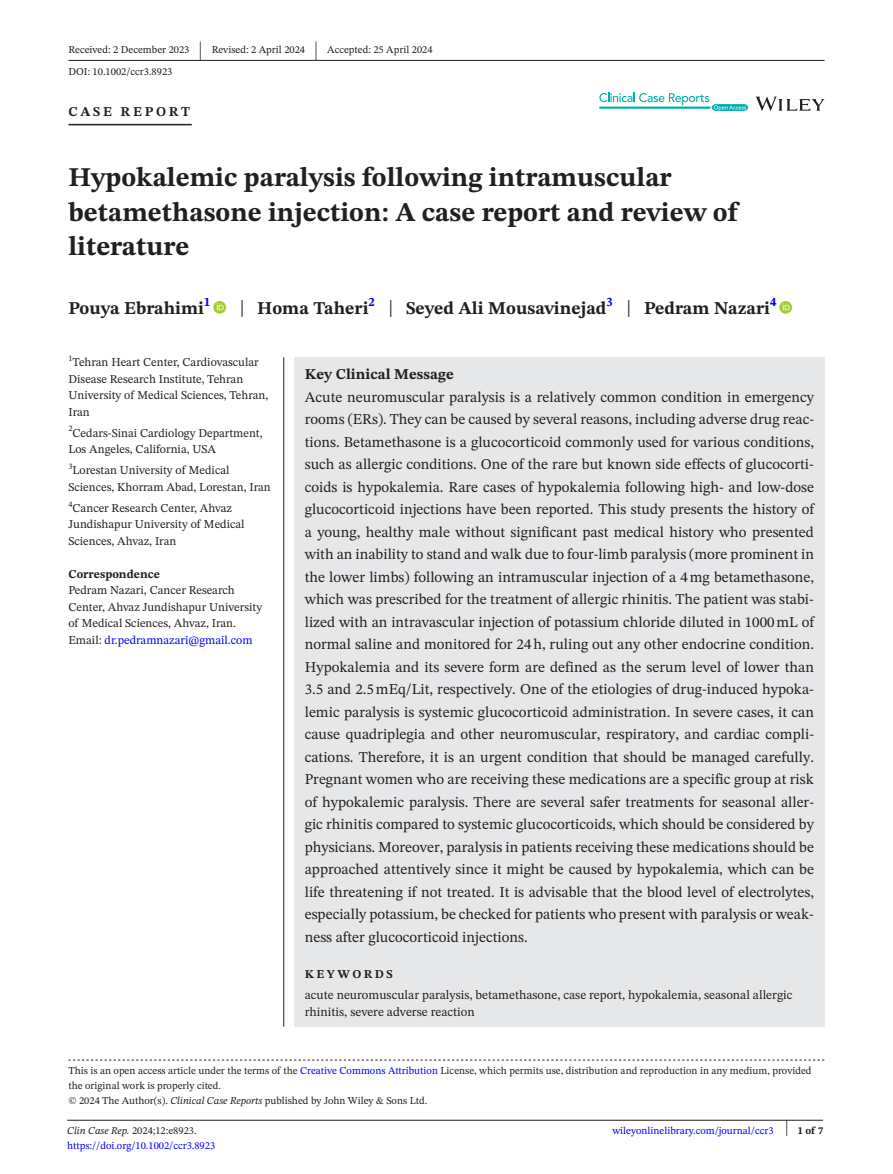
<style>
.page{position:relative;width:893px;height:1174px;background:#fff}
.page>*{position:absolute;margin:0;border:0;box-sizing:border-box;transform-origin:0 0}
.t1{font:700 27px/34.5px "STIX Two Text";color:#231f20}
.t2{font:25.65px "STIX Two Text";color:#231f20;scale:.49 1}
.t3{font:700 18px "STIX Two Text";color:#231f20}
.t4{font:15px/22.5px "STIX Two Text";color:#231f20;text-align:justify}
.t5{font:700 15px "STIX Two Text";color:#231f20}
.t6{font:700 13.5px "STIX Two Text";letter-spacing:.2em;color:#231f20}
.t7{font:12.75px/17.2px "STIX Two Text";color:#231f20}
.t8{font:12px/16.5px "STIX Two Text";color:#231f20}
.t9{font:700 12px "STIX Two Text";color:#231f20}
.t10{font:700 12px "STIX Two Text";letter-spacing:.2em;color:#231f20}
.t11{font:10.5px/15px "STIX Two Text";color:#231f20}
.t12{font:10.5px "STIX Two Text";color:#00f}
.t13{font:700 10.5px "STIX Two Text";color:#231f20}
.s1{font-weight:400;font-size:23.4px}
.s2{color:#00f}
.s3{font-style:italic}
.s4{font-weight:400;font-size:22.2px}
</style>
<div class="page">
<hr style="left:67px;top:1119px;width:756px;height:1px;background:#231f20">
<svg style="left:756px;top:97px;width:68px;height:14px"></svg>
<svg style="left:599px;top:93px;width:149px;height:18px"></svg>
<hr style="left:68px;top:60px;width:756px;height:1px;background:#231f20">
<hr style="left:68px;top:124px;width:124px;height:1px;background:#231f20">
<svg style="left:213px;top:301px;width:13px;height:13px"></svg>
<svg style="left:217px;top:303px;width:7px;height:7px"></svg>
<svg style="left:779px;top:301px;width:13px;height:13px"></svg>
<svg style="left:783px;top:303px;width:7px;height:7px"></svg>
<div style="left:294px;top:357px;width:530px;height:669px;background:#e6e7e9"></div>
<hr style="left:283px;top:357px;width:1px;height:669px;background:#231f20">
<svg style="left:68px;top:1059px;width:756px;height:1px"></svg>
<p class="t11" style="left:68px;top:42px;width:123px">Received: 2 December 2023</p>
<h2 class="t2" style="left:199px;top:32px;width:8px">|</h2>
<p class="t11" style="left:212px;top:42px;width:95px">Revised: 2 April 2024</p>
<h2 class="t2" style="left:315px;top:32px;width:8px">|</h2>
<p class="t11" style="left:327px;top:42px;width:107px">Accepted: 25 April 2024</p>
<p class="t11" style="left:68px;top:64px;width:105px">DOI: 10.1002/ccr3.8923</p>
<p class="t6" style="left:68px;top:101px;width:123px">CASE REPORT</p>
<h1 class="t1" style="left:68px;top:161px;width:670px">Hypokalemic paralysis following intramuscular betamethasone injection: A case report and review of literature</h1>
<p class="t3" style="left:68px;top:295px;width:143px">Pouya Ebrahimi<sup>1</sup></p>
<p class="t3" style="left:240px;top:295px;width:538px"><span class="s1">|</span> Homa Taheri<sup>2</sup> <span class="s1">|</span> Seyed Ali Mousavinejad<sup>3</sup> <span class="s1">|</span> Pedram Nazari<sup>4</sup></p>
<p class="t8" style="left:68px;top:354px;width:201px"><sup>1</sup>Tehran Heart Center, Cardiovascular<br>Disease Research Institute, Tehran<br>University of Medical Sciences, Tehran,<br>Iran</p>
<p class="t8" style="left:68px;top:424px;width:196px"><sup>2</sup>Cedars-Sinai Cardiology Department,<br>Los Angeles, California, USA</p>
<p class="t8" style="left:68px;top:462px;width:204px"><sup>3</sup>Lorestan University of Medical<br>Sciences, Khorram Abad, Lorestan, Iran</p>
<p class="t8" style="left:68px;top:499px;width:178px"><sup>4</sup>Cancer Research Center, Ahvaz<br>Jundishapur University of Medical<br>Sciences, Ahvaz, Iran</p>
<p class="t9" style="left:68px;top:565px;width:93px">Correspondence</p>
<p class="t8" style="left:68px;top:582px;width:195px">Pedram Nazari, Cancer Research Center, Ahvaz Jundishapur University of Medical Sciences, Ahvaz, Iran.<br>Email: <span class="s2">dr.pedramnazari@gmail.com</span></p>
<p class="t5" style="left:305px;top:363px;width:150px">Key Clinical Message</p>
<p class="t4" style="left:305px;top:385px;width:511px">Acute neuromuscular paralysis is a relatively common condition in emergency rooms (ERs). They can be caused by several reasons, including adverse drug reac&shy;tions. Betamethasone is a glucocorticoid commonly used for various conditions, such as allergic conditions. One of the rare but known side effects of glucocorti&shy;coids is hypokalemia. Rare cases of hypokalemia following high- and low-dose glucocorticoid injections have been reported. This study presents the history of a young, healthy male without significant past medical history who presented with an inability to stand and walk due to four-limb paralysis (more prominent in the lower limbs) following an intramuscular injection of a 4mg betamethasone, which was prescribed for the treatment of allergic rhinitis. The patient was stabi&shy;lized with an intravascular injection of potassium chloride diluted in 1000mL of normal saline and monitored for 24h, ruling out any other endocrine condition.<br>Hypokalemia and its severe form are defined as the serum level of lower than 3.5 and 2.5mEq/Lit, respectively. One of the etiologies of drug-induced hypoka&shy;lemic paralysis is systemic glucocorticoid administration. In severe cases, it can cause quadriplegia and other neuromuscular, respiratory, and cardiac compli&shy;cations. Therefore, it is an urgent condition that should be managed carefully.<br>Pregnant women who are receiving these medications are a specific group at risk of hypokalemic paralysis. There are several safer treatments for seasonal aller&shy;gic rhinitis compared to systemic glucocorticoids, which should be considered by physicians. Moreover, paralysis in patients receiving these medications should be approached attentively since it might be caused by hypokalemia, which can be life threatening if not treated. It is advisable that the blood level of electrolytes, especially potassium, be checked for patients who present with paralysis or weak&shy;ness after glucocorticoid injections.</p>
<p class="t10" style="left:305px;top:965px;width:90px">KEYWORDS</p>
<p class="t7" style="left:305px;top:986px;width:489px">acute neuromuscular paralysis, betamethasone, case report, hypokalemia, seasonal allergic rhinitis, severe adverse reaction</p>
<p class="t11" style="left:68px;top:1063px;width:745px">This is an open access article under the terms of the <span class="s2">Creative Commons Attribution</span> License, which permits use, distribution and reproduction in any medium, provided the original work is properly cited.<br>© 2024 The Author(s). <span class="s3">Clinical Case Reports</span> published by John Wiley &amp; Sons Ltd.</p>
<p class="t11" style="left:67px;top:1123px;width:131px"><span class="s3">Clin Case Rep.</span> 2024;12:e8923.</p>
<p class="t13" style="left:785px;top:1123px;width:39px"><span class="s4">|</span> 1 of 7</p>
<p class="t12" style="left:67px;top:1138px;width:150px">https://doi.org/10.1002/ccr3.8923</p>
<p class="t12" style="left:612px;top:1123px;width:163px">wileyonlinelibrary.com/journal/ccr3</p>
</div>
